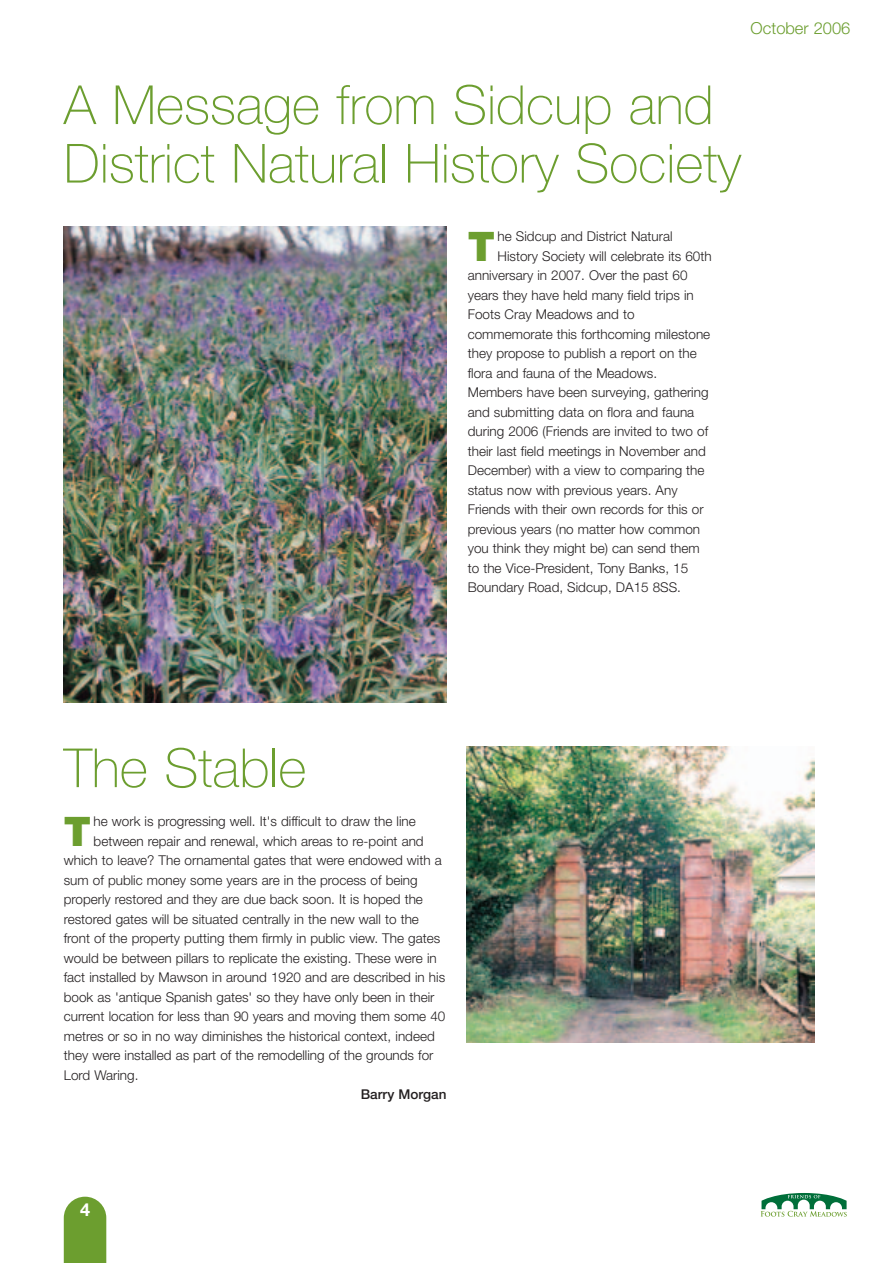
<style>
.page{position:relative;width:893px;height:1263px;background:#fff}
.page>*{position:absolute;margin:0;border:0;box-sizing:border-box;transform-origin:0 0}
.t1{font:100 54px/58.5px "Helvetica Neue LT";color:#6c9e2f}
.t2{font:900 40.8px "Helvetica Neue LT";color:#6c9e2f}
.t3{font:700 18px "Helvetica Neue LT";color:#fff}
.t4{font:300 16.5px "Helvetica Neue LT";color:#6c9e2f}
.t5{font:300 13.5px "Helvetica Neue LT";color:#231f20}
.t6{font:500 13.5px "Helvetica Neue LT";color:#231f20}
</style>
<div class="page">
<svg style="left:64px;top:1197px;width:42px;height:66px;background:#75a43c"></svg>
<svg style="left:761px;top:1193px;width:86px;height:24px"></svg>
<img style="left:64px;top:227px;width:382px;height:475px">
<img style="left:467px;top:746px;width:347px;height:296px">
<p class="t4" style="left:751px;top:22px;width:101px">October 2006</p>
<h1 class="t1" style="left:64px;top:82px;width:679px">A Message from Sidcup and<br>District Natural History Society</h1>
<h2 class="t2" style="left:468px;top:231px;width:29px">T</h2>
<p class="t5" style="left:498px;top:231px;width:176px">he Sidcup and District Natural</p>
<p class="t5" style="left:498px;top:251px;width:216px">History Society will celebrate its 60th</p>
<p class="t5" style="left:468px;top:270px;width:221px">anniversary in 2007. Over the past 60</p>
<p class="t5" style="left:468px;top:290px;width:228px">years they have held many field trips in</p>
<p class="t5" style="left:468px;top:309px;width:168px">Foots Cray Meadows and to</p>
<p class="t5" style="left:468px;top:329px;width:244px">commemorate this forthcoming milestone</p>
<p class="t5" style="left:468px;top:348px;width:230px">they propose to publish a report on the</p>
<p class="t5" style="left:468px;top:368px;width:191px">flora and fauna of the Meadows.</p>
<p class="t5" style="left:468px;top:387px;width:242px">Members have been surveying, gathering</p>
<p class="t5" style="left:468px;top:407px;width:228px">and submitting data on flora and fauna</p>
<p class="t5" style="left:468px;top:426px;width:242px">during 2006 (Friends are invited to two of</p>
<p class="t5" style="left:468px;top:446px;width:240px">their last field meetings in November and</p>
<p class="t5" style="left:468px;top:465px;width:238px">December) with a view to comparing the</p>
<p class="t5" style="left:468px;top:485px;width:211px">status now with previous years. Any</p>
<p class="t5" style="left:468px;top:504px;width:237px">Friends with their own records for this or</p>
<p class="t5" style="left:468px;top:524px;width:234px">previous years (no matter how common</p>
<p class="t5" style="left:468px;top:543px;width:233px">you think they might be) can send them</p>
<p class="t5" style="left:468px;top:563px;width:222px">to the Vice-President, Tony Banks, 15</p>
<p class="t5" style="left:468px;top:582px;width:215px">Boundary Road, Sidcup, DA15 8SS.</p>
<h1 class="t1" style="left:64px;top:745px;width:244px">The Stable</h1>
<h2 class="t2" style="left:64px;top:816px;width:29px">T</h2>
<p class="t5" style="left:94px;top:816px;width:324px">he work is progressing well. It's difficult to draw the line</p>
<p class="t5" style="left:94px;top:836px;width:332px">between repair and renewal, which areas to re-point and</p>
<p class="t5" style="left:64px;top:855px;width:379px">which to leave? The ornamental gates that were endowed with a</p>
<p class="t5" style="left:64px;top:875px;width:355px">sum of public money some years are in the process of being</p>
<p class="t5" style="left:64px;top:894px;width:361px">properly restored and they are due back soon. It is hoped the</p>
<p class="t5" style="left:64px;top:914px;width:357px">restored gates will be situated centrally in the new wall to the</p>
<p class="t5" style="left:64px;top:933px;width:378px">front of the property putting them firmly in public view. The gates</p>
<p class="t5" style="left:64px;top:953px;width:375px">would be between pillars to replicate the existing. These were in</p>
<p class="t5" style="left:64px;top:972px;width:383px">fact installed by Mawson in around 1920 and are described in his</p>
<p class="t5" style="left:64px;top:992px;width:372px">book as 'antique Spanish gates' so they have only been in their</p>
<p class="t5" style="left:64px;top:1011px;width:383px">current location for less than 90 years and moving them some 40</p>
<p class="t5" style="left:64px;top:1031px;width:372px">metres or so in no way diminishes the historical context, indeed</p>
<p class="t5" style="left:64px;top:1050px;width:371px">they were installed as part of the remodelling of the grounds for</p>
<p class="t5" style="left:64px;top:1070px;width:76px">Lord Waring.</p>
<p class="t6" style="left:361px;top:1089px;width:87px">Barry Morgan</p>
<h3 class="t3" style="left:80px;top:1203px;width:12px">4</h3>
</div>
